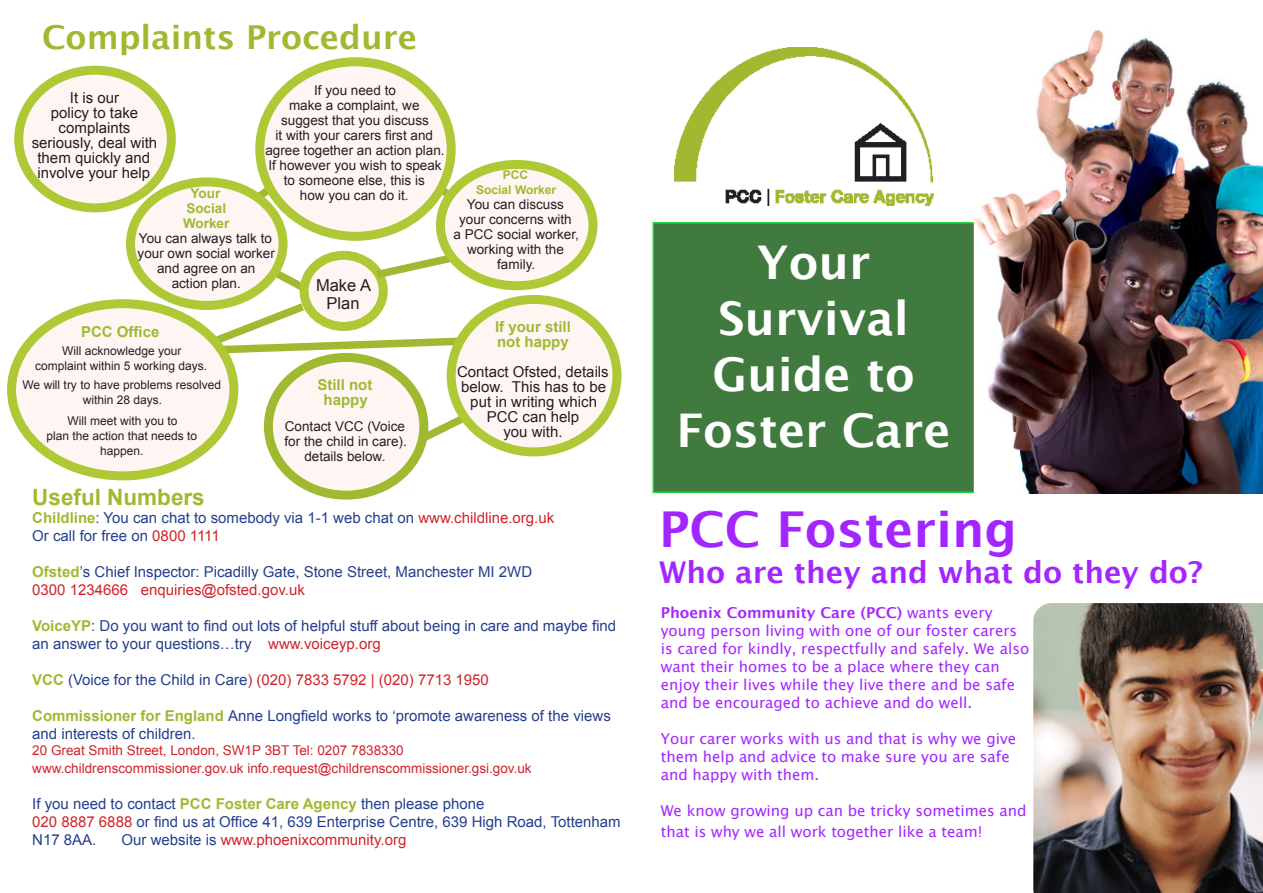
<style>
.page{position:relative;width:1263px;height:893px;background:#fff}
.page>*{position:absolute;margin:0;border:0;box-sizing:border-box;transform-origin:0 0}
.t1{font:700 49.5px "Lucida Grande";color:#a426ff}
.t2{font:700 46.5px/55.8px "Lucida Grande";color:#fff}
.t3{font:700 33px "Lucida Grande";color:#9fb931}
.t4{font:700 30px "Lucida Grande";color:#a426ff}
.t5{font:700 22.5px "Arial";color:#9fb931}
.t6{font:16.5px/18px "Arial";color:#231f20;text-align:center}
.t7{font:15px/18px "Arial";color:#253f8e}
.t8{font:15px/18px "Lucida Grande";color:#a426ff}
.t9{font:15px/15px "Arial";color:#231f20;text-align:center}
.t10{font:15px "Arial";color:#d1232a}
.t11{font:700 15px/15px "Arial";color:#9fb931}
.t12{font:13.5px/15px "Arial";color:#231f20;text-align:center}
.t13{font:13.5px "Arial";color:#d1232a}
.t14{font:700 13.5px/15px "Arial";color:#9fb931}
.t15{font:12px/15px "Arial";color:#231f20;text-align:center}
.t16{font:700 12px "Arial";color:#9fb931}
.s1{font-weight:700;color:#9fb931}
.s2{color:#d1232a}
.s3{color:#253f8e}
.s4{font-weight:700}
</style>
<div class="page">
<div style="left:653px;top:223px;width:321px;height:269px;background:#407a3e"></div>
<div style="left:652px;top:222px;width:323px;height:271px;border:2px solid #23da3a"></div>
<img style="left:675px;top:47px;width:259px;height:158px">
<img style="left:975px;top:30px;width:288px;height:463px">
<img style="left:1033px;top:603px;width:230px;height:290px">
<div style="left:19px;top:70px;width:152px;height:138px;background:#fff6f4;border-radius:50%"></div>
<div style="left:14px;top:66px;width:162px;height:146px;border:9px solid #aec836;border-radius:50%"></div>
<svg style="left:238px;top:169px;width:60px;height:55px"></svg>
<svg style="left:418px;top:170px;width:57px;height:45px"></svg>
<svg style="left:384px;top:392px;width:121px;height:95px"></svg>
<div style="left:451px;top:299px;width:166px;height:153px;background:#fff6f4;border-radius:50%"></div>
<div style="left:447px;top:295px;width:174px;height:161px;border:9px solid #aec836;border-radius:50%"></div>
<div style="left:268px;top:357px;width:156px;height:138px;background:#fff6f4;border-radius:50%"></div>
<div style="left:264px;top:353px;width:164px;height:147px;border:9px solid #9fb931;border-radius:50%"></div>
<svg style="left:135px;top:235px;width:365px;height:143px"></svg>
<div style="left:12px;top:304px;width:222px;height:172px;background:#fff6f4;border-radius:50%"></div>
<div style="left:7px;top:299px;width:231px;height:181px;border:9px solid #aec836;border-radius:50%"></div>
<div style="left:440px;top:164px;width:153px;height:122px;background:#fff6f4;border-radius:50%"></div>
<div style="left:436px;top:160px;width:161px;height:130px;border:9px solid #aec836;border-radius:50%"></div>
<div style="left:130px;top:182px;width:153px;height:123px;background:#fff6f4;border-radius:50%"></div>
<div style="left:126px;top:177px;width:162px;height:133px;border:9px solid #aec836;border-radius:50%"></div>
<div style="left:260px;top:62px;width:191px;height:174px;background:#fff6f4;border-radius:50%"></div>
<div style="left:255px;top:57px;width:201px;height:184px;border:9px solid #aec836;border-radius:50%"></div>
<p class="t3" style="left:42px;top:11px;width:377px">Complaints Procedure</p>
<p class="t12" style="left:265px;top:83px;width:181px">If you need to<br>make a complaint, we suggest that you discuss<br>it with your carers first and agree together an action plan.</p>
<p class="t12" style="left:268px;top:158px;width:175px">If however you wish to speak to someone else, this is<br>how you can do it.</p>
<p class="t9" style="left:51px;top:91px;width:89px">It is our policy to take complaints</p>
<p class="t9" style="left:32px;top:136px;width:127px">seriously, deal with them quickly and involve your help</p>
<p class="t14" style="left:191px;top:186px;width:31px">Your</p>
<p class="t14" style="left:183px;top:201px;width:48px">Social<br>Worker</p>
<p class="t12" style="left:138px;top:231px;width:139px">You can always talk to your own social worker and agree on an action plan.</p>
<p class="t6" style="left:316px;top:277px;width:57px">Make A<br>Plan</p>
<p class="t11" style="left:81px;top:324px;width:80px">PCC Office</p>
<p class="t15" style="left:62px;top:343px;width:121px">Will acknowledge your</p>
<p class="t15" style="left:35px;top:358px;width:174px">complaint within 5 working days.</p>
<p class="t15" style="left:23px;top:378px;width:200px">We will try to have problems resolved within 28 days.</p>
<p class="t15" style="left:68px;top:414px;width:112px">Will meet with you to</p>
<p class="t15" style="left:46px;top:429px;width:152px">plan the action that needs to happen.</p>
<p class="t11" style="left:317px;top:378px;width:57px;text-align:center">Still not happy</p>
<p class="t12" style="left:284px;top:419px;width:124px">Contact VCC (Voice for the child in care). details below.</p>
<p class="t16" style="left:503px;top:167px;width:27px">PCC</p>
<p class="t16" style="left:476px;top:182px;width:81px">Social Worker</p>
<p class="t12" style="left:454px;top:197px;width:127px">You can discuss your concerns with<br>a PCC social worker, working with the family.</p>
<p class="t11" style="left:495px;top:320px;width:77px">If your still not happy</p>
<p class="t9" style="left:457px;top:365px;width:153px">Contact Ofsted, details below. This has to be put in writing which<br>PCC can help<br>you with.</p>
<p class="t5" style="left:32px;top:482px;width:174px">Useful Numbers</p>
<p class="t7" style="left:32px;top:509px;width:523px"><span class="s1">Childline</span>: You can chat to somebody via 1-1 web chat on <span class="s2">www.childline.org.uk</span></p>
<p class="t7" style="left:32px;top:527px;width:189px">Or call for free on <span class="s2">0800 1111</span></p>
<p class="t7" style="left:32px;top:563px;width:501px"><span class="s1">Ofsted</span>’s Chief Inspector: Picadilly Gate, Stone Street, Manchester MI 2WD</p>
<p class="t10" style="left:32px;top:580px;width:274px">0300 1234666 enquiries@ofsted.gov.uk</p>
<p class="t7" style="left:32px;top:617px;width:585px"><span class="s1">VoiceYP</span>: Do you want to find out lots of helpful stuff about being in care and maybe find an answer to your questions…try <span class="s2">www.voiceyp.org</span></p>
<p class="t10" style="left:32px;top:670px;width:458px"><span class="s1">VCC</span> <span class="s3">(Voice for the Child in Care</span>) (020) 7833 5792 | (020) 7713 1950</p>
<p class="t7" style="left:32px;top:707px;width:580px"><span class="s1">Commissioner for England</span> Anne Longfield works to ‘promote awareness of the views and interests of children.</p>
<p class="t13" style="left:32px;top:741px;width:373px">20 Great Smith Street, London, SW1P 3BT Tel: 0207 7838330</p>
<p class="t13" style="left:32px;top:759px;width:501px">www.childrenscommissioner.gov.uk info.request@childrenscommissioner.gsi.gov.uk</p>
<p class="t7" style="left:32px;top:795px;width:454px">If you need to contact <span class="s1">PCC Foster Care Agency</span> then please phone</p>
<p class="t7" style="left:32px;top:813px;width:590px"><span class="s2">020 8887 6888</span> or find us at Office 41, 639 Enterprise Centre, 639 High Road, Tottenham<br>N17 8AA.</p>
<p class="t10" style="left:121px;top:830px;width:286px"><span class="s3">Our website is</span> www.phoenixcommunity.org</p>
<p class="t2" style="left:757px;top:235px;width:115px">Your</p>
<p class="t2" style="left:712px;top:290px;width:204px">Survival<br>Guide to</p>
<p class="t2" style="left:676px;top:402px;width:276px">Foster Care</p>
<p class="t1" style="left:659px;top:489px;width:360px">PCC Fostering</p>
<p class="t4" style="left:659px;top:548px;width:545px">Who are they and what do they do?</p>
<p class="t8" style="left:661px;top:604px;width:370px"><span class="s4">Phoenix Community Care (PCC)</span> wants every young person living with one of our foster carers is cared for kindly, respectfully and safely. We also want their homes to be a place where they can enjoy their lives while they live there and be safe and be encouraged to achieve and do well.</p>
<p class="t8" style="left:661px;top:730px;width:357px">Your carer works with us and that is why we give them help and advice to make sure you are safe and happy with them.</p>
<p class="t8" style="left:661px;top:800px;width:367px;line-height:21.6px">We know growing up can be tricky sometimes and that is why we all work together like a team!</p>
</div>
